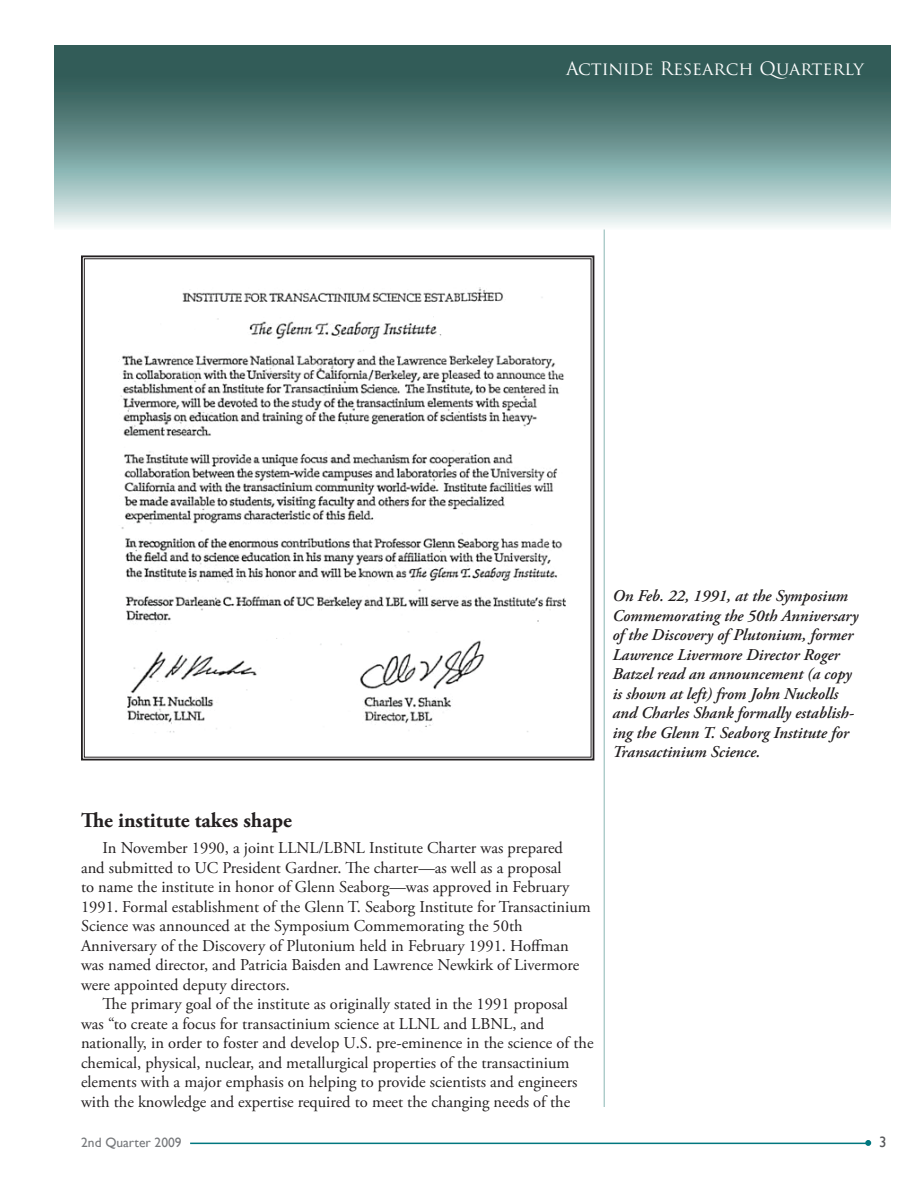
<style>
.page{position:relative;width:918px;height:1188px;background:#fff}
.page>*{position:absolute;margin:0;border:0;box-sizing:border-box;transform-origin:0 0}
.t1{font:700 21px "Adobe Garamond Pro";color:#231f20}
.t2{font:18px "Trajan Pro";color:#fff}
.t3{font:16.5px/19.5px "Adobe Garamond Pro";color:#231f20}
.t4{font:italic 600 16.5px/19.5px "Adobe Garamond Pro";color:#231f20}
.t5{font:15px "Gill Sans";color:#57585a}
.t6{font:13.5px "Gill Sans";color:#76787b}
</style>
<div class="page">
<svg style="left:54px;top:45px;width:836px;height:182px;background:#719593"></svg>
<svg style="left:865px;top:1140px;width:6px;height:6px"></svg>
<hr style="left:190px;top:1143px;width:676px;height:1px;background:#00777f">
<hr style="left:604px;top:230px;width:1px;height:877px;background:#8ab6b4">
<svg style="left:81px;top:255px;width:514px;height:506px"></svg>
<p class="t2" style="left:566px;top:57px;width:299px">Actinide Research Quarterly</p>
<p class="t4" style="left:612px;top:587px;width:247px">On Feb. 22, 1991, at the Symposium Commemorating the 50th Anniversary of the Discovery of Plutonium, former Lawrence Livermore Director Roger Batzel read an announcement (a copy is shown at left) from John Nuckolls and Charles Shank formally establish&shy;ing the Glenn T. Seaborg Institute for Transactinium Science.</p>
<p class="t1" style="left:81px;top:808px;width:212px">The institute takes shape</p>
<p class="t3" style="left:81px;top:839px;width:511px;text-indent:22px">In November 1990, a joint LLNL/LBNL Institute Charter was prepared and submitted to UC President Gardner. The charter—as well as a proposal<br>to name the institute in honor of Glenn Seaborg—was approved in February 1991. Formal establishment of the Glenn T. Seaborg Institute for Transactinium Science was announced at the Symposium Commemorating the 50th Anniversary of the Discovery of Plutonium held in February 1991. Hoffman was named director, and Patricia Baisden and Lawrence Newkirk of Livermore were appointed deputy directors.</p>
<p class="t3" style="left:81px;top:995px;width:514px;text-indent:22px">The primary goal of the institute as originally stated in the 1991 proposal was “to create a focus for transactinium science at LLNL and LBNL, and nationally, in order to foster and develop U.S. pre-eminence in the science of the chemical, physical, nuclear, and metallurgical properties of the transactinium elements with a major emphasis on helping to provide scientists and engineers with the knowledge and expertise required to meet the changing needs of the</p>
<p class="t6" style="left:81px;top:1135px;width:102px">2nd Quarter 2009</p>
<p class="t5" style="left:879px;top:1134px;width:9px">3</p>
</div>
